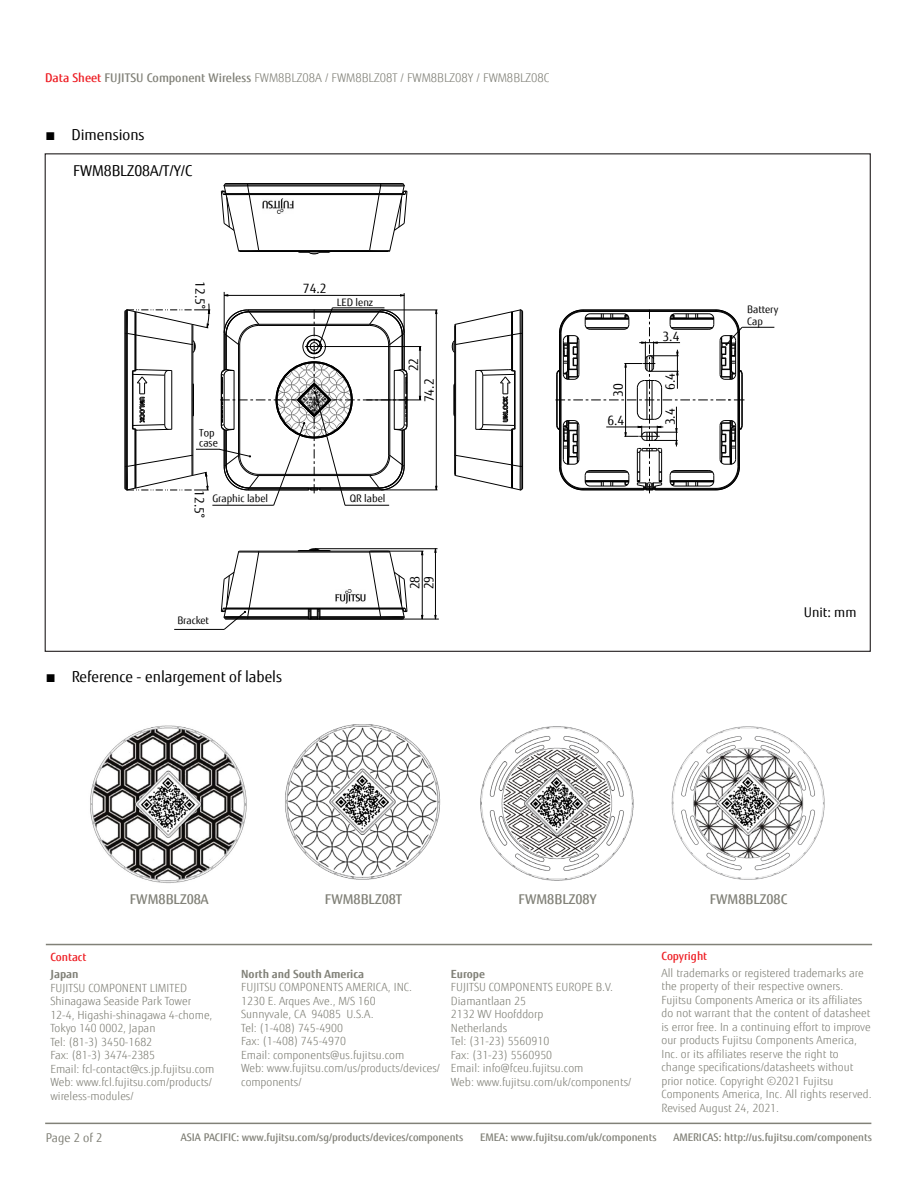
<style>
.page{position:relative;width:918px;height:1188px;background:#fff}
.page>*{position:absolute;margin:0;border:0;box-sizing:border-box;transform-origin:0 0}
.Body_text{font:15px "Fujitsu Sans";color:#000}
.Fujitsu_Image_Captio{font:500 13.5px "Fujitsu Sans";color:#818178}
.Body_text-2{font:13.5px "Fujitsu Sans";color:#000}
.t1{font:12.9px/14px "Fujitsu Sans";color:#000}
.t2{font:300 12px "Fujitsu Sans";color:#818178}
.t3{font:12px "Fujitsu Sans";color:#818178}
.t4{font:300 11.25px/13.5px "Fujitsu Sans";color:#818178}
.t5{font:700 11.25px "Fujitsu Sans";color:#818178}
.t6{font:500 11.25px "Fujitsu Sans";color:#ee1d23}
.t7{font:500 10.5px "Fujitsu Sans";color:#818178}
.t8{font:10.2px/12.3px "Fujitsu Sans";color:#000}
.t9{font:9px/10.8px "FUJI Shin Go Regular";color:#000}
.s1{font-weight:500;color:#ee1d23}
.s2{font-weight:500}
.s3{font-weight:300}
</style>
<div class="page">
<hr style="left:46px;top:944px;width:826px;height:1px;background:#818178">
<hr style="left:45px;top:1123px;width:826px;height:1px;background:#818178">
<img style="left:263px;top:199px;width:30px;height:14px">
<img style="left:335px;top:589px;width:31px;height:15px">
<hr style="left:454px;top:325px;width:1px;height:149px;background:#000">
<hr style="left:455px;top:344px;width:1px;height:111px;background:#000">
<hr style="left:511px;top:430px;width:1px;height:35px;background:#000">
<hr style="left:511px;top:335px;width:1px;height:35px;background:#000">
<hr style="left:512px;top:335px;width:1px;height:36px;background:#000">
<hr style="left:512px;top:429px;width:1px;height:36px;background:#000">
<hr style="left:520px;top:333px;width:1px;height:133px;background:#000">
<hr style="left:521px;top:333px;width:1px;height:133px;background:#000">
<hr style="left:522px;top:311px;width:1px;height:177px;background:#000">
<hr style="left:240px;top:251px;width:149px;height:1px;background:#000">
<hr style="left:259px;top:250px;width:111px;height:1px;background:#000">
<hr style="left:224px;top:194px;width:180px;height:1px;background:#000">
<hr style="left:249px;top:193px;width:130px;height:1px;background:#000">
<hr style="left:248px;top:186px;width:133px;height:1px;background:#000">
<hr style="left:248px;top:185px;width:133px;height:1px;background:#000">
<hr style="left:248px;top:184px;width:133px;height:1px;background:#000">
<hr style="left:226px;top:183px;width:177px;height:1px;background:#000">
<hr style="left:226px;top:619px;width:177px;height:1px;background:#000">
<hr style="left:320px;top:618px;width:61px;height:1px;background:#000">
<hr style="left:248px;top:618px;width:60px;height:1px;background:#000">
<hr style="left:248px;top:617px;width:60px;height:1px;background:#000">
<hr style="left:320px;top:617px;width:61px;height:1px;background:#000">
<hr style="left:248px;top:616px;width:60px;height:1px;background:#000">
<hr style="left:320px;top:616px;width:61px;height:1px;background:#000">
<hr style="left:320px;top:609px;width:59px;height:1px;background:#000">
<hr style="left:249px;top:609px;width:59px;height:1px;background:#000">
<hr style="left:249px;top:608px;width:130px;height:1px;background:#000">
<hr style="left:259px;top:552px;width:111px;height:1px;background:#000">
<hr style="left:240px;top:551px;width:149px;height:1px;background:#000">
<hr style="left:298px;top:550px;width:32px;height:1px;background:#000">
<svg style="left:298px;top:252px;width:33px;height:2px"></svg>
<svg style="left:308px;top:548px;width:12px;height:4px"></svg>
<svg style="left:454px;top:455px;width:69px;height:36px"></svg>
<svg style="left:452px;top:310px;width:71px;height:43px"></svg>
<svg style="left:475px;top:369px;width:41px;height:62px"></svg>
<svg style="left:221px;top:183px;width:38px;height:69px"></svg>
<svg style="left:369px;top:183px;width:38px;height:69px"></svg>
<svg style="left:308px;top:609px;width:13px;height:10px"></svg>
<svg style="left:369px;top:551px;width:38px;height:68px"></svg>
<hr style="left:224px;top:292px;width:1px;height:41px;background:#000">
<hr style="left:381px;top:490px;width:57px;height:1px;background:#000">
<hr style="left:404px;top:293px;width:1px;height:40px;background:#000">
<hr style="left:366px;top:400px;width:55px;height:1px;background:#000">
<hr style="left:420px;top:347px;width:1px;height:53px;background:#000">
<hr style="left:436px;top:310px;width:1px;height:180px;background:#000">
<hr style="left:324px;top:346px;width:97px;height:1px;background:#000">
<hr style="left:381px;top:310px;width:57px;height:1px;background:#000">
<hr style="left:224px;top:295px;width:180px;height:1px;background:#000">
<hr style="left:309px;top:619px;width:130px;height:1px;background:#000">
<hr style="left:370px;top:551px;width:53px;height:1px;background:#000">
<hr style="left:422px;top:551px;width:1px;height:68px;background:#000">
<hr style="left:315px;top:548px;width:123px;height:1px;background:#000">
<hr style="left:435px;top:549px;width:1px;height:70px;background:#000">
<hr style="left:212px;top:505px;width:62px;height:1px;background:#000">
<hr style="left:345px;top:505px;width:44px;height:1px;background:#000">
<hr style="left:742px;top:327px;width:32px;height:1px;background:#000">
<svg style="left:221px;top:551px;width:38px;height:79px"></svg>
<hr style="left:174px;top:629px;width:50px;height:1px;background:#000">
<svg style="left:555px;top:310px;width:189px;height:183px"></svg>
<svg style="left:125px;top:303px;width:283px;height:202px"></svg>
<img style="left:90px;top:725px;width:157px;height:158px">
<img style="left:671px;top:726px;width:154px;height:154px">
<img style="left:285px;top:725px;width:156px;height:155px">
<img style="left:480px;top:726px;width:154px;height:155px">
<p class="t2" style="left:45px;top:70px;width:506px"><span class="s1">Data Sheet</span> <span class="s2">FUJITSU Component Wireless</span> FWM8BLZ08A / FWM8BLZ08T / FWM8BLZ08Y / FWM8BLZ08C</p>
<p class="Body_text" style="left:45px;top:126px;width:102px"><span class="s3">■</span> Dimensions</p>
<p class="Body_text" style="left:73px;top:162px;width:121px">FWM8BLZ08A/T/Y/C</p>
<p class="t1" style="left:207px;top:281px;width:29px;rotate:90deg">12.5°</p>
<p class="t1" style="left:303px;top:282px;width:25px">74.2</p>
<p class="t8" style="left:337px;top:296px;width:38px">LED lenz</p>
<p class="t9" style="left:199px;top:427px;width:20px">Top case</p>
<p class="t1" style="left:206px;top:490px;width:29px;rotate:90deg">12.5°</p>
<p class="t8" style="left:212px;top:492px;width:57px">Graphic label</p>
<p class="t8" style="left:177px;top:615px;width:33px">Bracket</p>
<p class="Body_text" style="left:45px;top:668px;width:239px"><span class="s3">■</span> Reference - enlargement of labels</p>
<p class="t8" style="left:350px;top:492px;width:37px">QR label</p>
<p class="t1" style="left:407px;top:371px;width:15px;rotate:-90deg">22</p>
<p class="t1" style="left:422px;top:402px;width:25px;rotate:-90deg">74.2</p>
<p class="t1" style="left:408px;top:589px;width:15px;rotate:-90deg">28<br>29</p>
<p class="t1" style="left:611px;top:397px;width:15px;rotate:-90deg">30</p>
<p class="t1" style="left:607px;top:414px;width:18px">6.4</p>
<p class="t1" style="left:663px;top:330px;width:18px">3.4</p>
<p class="t1" style="left:663px;top:390px;width:18px;rotate:-90deg">6.4</p>
<p class="t1" style="left:663px;top:425px;width:18px;rotate:-90deg">3.4</p>
<p class="t8" style="left:747px;top:303px;width:33px">Battery<br>Cap</p>
<p class="Body_text-2" style="left:804px;top:604px;width:54px">Unit: mm</p>
<p class="Fujitsu_Image_Captio" style="left:130px;top:891px;width:80px">FWM8BLZ08A</p>
<p class="Fujitsu_Image_Captio" style="left:325px;top:891px;width:79px">FWM8BLZ08T</p>
<p class="Fujitsu_Image_Captio" style="left:519px;top:891px;width:79px">FWM8BLZ08Y</p>
<p class="Fujitsu_Image_Captio" style="left:710px;top:891px;width:79px">FWM8BLZ08C</p>
<p class="t6" style="left:50px;top:949px;width:38px">Contact</p>
<p class="t6" style="left:662px;top:949px;width:47px">Copyright</p>
<p class="t4" style="left:662px;top:966px;width:212px">All trademarks or registered trademarks are the property of their respective owners.<br>Fujitsu Components America or its affiliates do not warrant that the content of datasheet is error free. In a continuing effort to improve our products Fujitsu Components America, Inc. or its affiliates reserve the right to change specifications/datasheets without prior notice. Copyright ©2021 Fujitsu Components America, Inc. All rights reserved.<br>Revised August 24, 2021.</p>
<p class="t5" style="left:241px;top:967px;width:124px">North and South America</p>
<p class="t4" style="left:241px;top:981px;width:200px">FUJITSU COMPONENTS AMERICA, INC.<br>1230 E. Arques Ave., M/S 160<br>Sunnyvale, CA 94085 U.S.A.<br>Tel: (1-408) 745-4900<br>Fax: (1-408) 745-4970<br>Email: components@us.fujitsu.com<br>Web: www.fujitsu.com/us/products/devices/ components/</p>
<p class="t5" style="left:451px;top:967px;width:36px">Europe</p>
<p class="t4" style="left:451px;top:981px;width:182px">FUJITSU COMPONENTS EUROPE B.V.<br>Diamantlaan 25<br>2132 WV Hoofddorp<br>Netherlands<br>Tel: (31-23) 5560910<br>Fax: (31-23) 5560950<br>Email: info@fceu.fujitsu.com<br>Web: www.fujitsu.com/uk/components/</p>
<p class="t5" style="left:50px;top:967px;width:30px">Japan</p>
<p class="t4" style="left:50px;top:981px;width:165px">FUJITSU COMPONENT LIMITED<br>Shinagawa Seaside Park Tower<br>12-4, Higashi-shinagawa 4-chome,<br>Tokyo 140 0002, Japan<br>Tel: (81-3) 3450-1682<br>Fax: (81-3) 3474-2385<br>Email: fcl-contact@cs.jp.fujitsu.com<br>Web: www.fcl.fujitsu.com/products/ wireless-modules/</p>
<p class="t3" style="left:46px;top:1130px;width:58px">Page 2 of 2</p>
<p class="t7" style="left:181px;top:1131px;width:284px">ASIA PACIFIC: www.fujitsu.com/sg/products/devices/components</p>
<p class="t7" style="left:480px;top:1131px;width:178px">EMEA: www.fujitsu.com/uk/components</p>
<p class="t7" style="left:673px;top:1131px;width:200px">AMERICAS: http://us.fujitsu.com/components</p>
</div>
